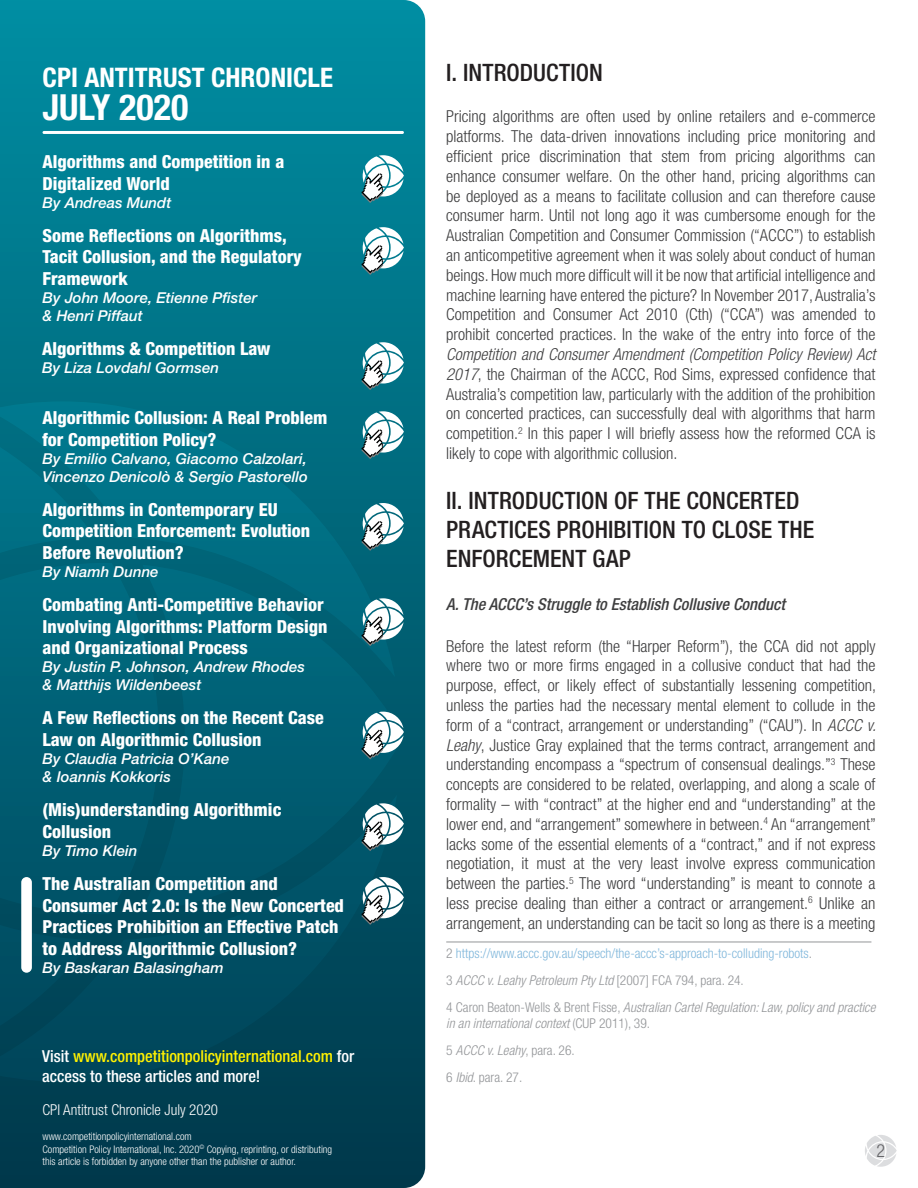
<style>
.page{position:relative;width:918px;height:1188px;background:#fff}
.page>*{position:absolute;margin:0;border:0;box-sizing:border-box;transform-origin:0 0}
.Body_Text{font:700 condensed 36px "Helvetica Neue LT Std";color:#fff}
.Body_Text-2{font:700 condensed 27px "Helvetica Neue LT Std";color:#fff}
.Sin_espaciado{font:500 condensed 24px/28.8px "Helvetica Neue LT Std";color:#231f20}
.t1{font:800 condensed 18px/21.6px "Helvetica Neue LT Std";color:#fff}
.t2{font:300 condensed 18px "Helvetica Neue LT Std";color:#636366}
.Sin_espaciado-2{font:300 condensed 16.5px/19.8px "Helvetica Neue LT Std";color:#3e3e3f;text-align:justify}
.Body_Text-3{font:500 condensed 16.5px/19.8px "Helvetica Neue LT Std";color:#fff101}
.Sin_espaciado-3{font:italic 500 condensed 16.5px "Helvetica Neue LT Std";color:#3e3e3f}
.t3{font:italic 500 15px/18px "Helvetica Neue LT Std";color:#fff}
.t4{font:300 condensed 15px "Helvetica Neue LT Std";color:#fff}
.Note{font:italic 300 condensed 13.5px/16.2px "Helvetica Neue LT Std";color:#939598}
.Note-2{font:300 condensed 13.5px "Helvetica Neue LT Std";color:#80b7db}
.Note-3{font:300 condensed 13.5px "Helvetica Neue LT Std";color:#939598}
.t5{font:300 condensed 10.5px "Helvetica Neue LT Std";color:#fff}
.s1{color:#fff}
.s2{font-style:italic}
.s3{color:#939598}
.s4{font-style:normal}
</style>
<div class="page">
<svg style="left:0;top:0;width:425px;height:1188px;background:#006e82"></svg>
<svg style="left:865px;top:1135px;width:32px;height:32px"></svg>
<div style="left:0;top:677px;width:140px;height:118px;background:#005f75"></div>
<svg style="left:0;top:795px;width:397px;height:287px;background:#00495d"></svg>
<svg style="left:0;top:401px;width:395px;height:276px;background:#006e83"></svg>
<svg style="left:140px;top:565px;width:264px;height:347px;background:#005d71"></svg>
<svg style="left:0;top:421px;width:95px;height:292px;background:#006a7f"></svg>
<svg style="left:0;top:768px;width:92px;height:289px;background:#005064"></svg>
<hr style="left:446px;top:942px;width:425px;height:1px;background:#939598">
<hr style="left:43px;top:131px;width:361px;height:3px;background:#fff;border-radius:2px">
<div style="left:21px;top:877px;width:11px;height:96px;background:#fff;border-radius:5px"></div>
<svg style="left:361px;top:155px;width:43px;height:48px"></svg>
<svg style="left:361px;top:227px;width:43px;height:48px"></svg>
<svg style="left:361px;top:342px;width:43px;height:48px"></svg>
<svg style="left:361px;top:411px;width:43px;height:48px"></svg>
<svg style="left:361px;top:503px;width:43px;height:48px"></svg>
<svg style="left:361px;top:598px;width:43px;height:48px"></svg>
<svg style="left:361px;top:712px;width:43px;height:47px"></svg>
<svg style="left:361px;top:803px;width:43px;height:48px"></svg>
<svg style="left:361px;top:877px;width:43px;height:48px"></svg>
<p class="Body_Text-2" style="left:43px;top:61px;width:292px">CPI ANTITRUST CHRONICLE</p>
<p class="Body_Text" style="left:43px;top:86px;width:147px">JULY 2020</p>
<p class="t1" style="left:43px;top:151px;width:243px">Algorithms and Competition in a<br>Digitalized World</p>
<p class="t3" style="left:43px;top:193px;width:130px">By Andreas Mundt</p>
<p class="t1" style="left:43px;top:224px;width:261px">Some Reflections on Algorithms,<br>Tacit Collusion, and the Regulatory<br>Framework</p>
<p class="t3" style="left:43px;top:289px;width:216px">By John Moore, Etienne Pfister</p>
<p class="t3" style="left:43px;top:307px;width:102px">&amp; Henri Piffaut</p>
<p class="t1" style="left:42px;top:338px;width:230px">Algorithms &amp; Competition Law</p>
<p class="t3" style="left:42px;top:359px;width:178px">By Liza Lovdahl Gormsen</p>
<p class="t1" style="left:43px;top:407px;width:286px">Algorithmic Collusion: A Real Problem for Competition Policy?</p>
<p class="t3" style="left:43px;top:449px;width:267px">By Emilio Calvano, Giacomo Calzolari,<br>Vincenzo Denicolò &amp; Sergio Pastorello</p>
<p class="t1" style="left:43px;top:498px;width:269px">Algorithms in Contemporary EU<br>Competition Enforcement: Evolution<br>Before Revolution?</p>
<p class="t3" style="left:43px;top:563px;width:118px">By Niamh Dunne</p>
<p class="t1" style="left:43px;top:594px;width:287px">Combating Anti-Competitive Behavior<br>Involving Algorithms: Platform Design and Organizational Process</p>
<p class="t3" style="left:43px;top:658px;width:264px">By Justin P. Johnson, Andrew Rhodes</p>
<p class="t3" style="left:43px;top:676px;width:160px">&amp; Matthijs Wildenbeest</p>
<p class="t1" style="left:43px;top:707px;width:283px">A Few Reflections on the Recent Case<br>Law on Algorithmic Collusion</p>
<p class="t3" style="left:43px;top:750px;width:189px">By Claudia Patricia O’Kane</p>
<p class="t3" style="left:43px;top:768px;width:130px">&amp; Ioannis Kokkoris</p>
<p class="t1" style="left:43px;top:799px;width:240px">(Mis)understanding Algorithmic<br>Collusion</p>
<p class="t3" style="left:43px;top:841px;width:96px">By Timo Klein</p>
<p class="t1" style="left:43px;top:872px;width:303px">The Australian Competition and Consumer Act 2.0: Is the New Concerted Practices Prohibition an Effective Patch to Address Algorithmic Collusion?</p>
<p class="t3" style="left:43px;top:958px;width:183px">By Baskaran Balasingham</p>
<p class="Body_Text-3" style="left:42px;top:1046px;width:313px"><span class="s1">Visit</span> www.competitionpolicyinternational.com <span class="s1">for access to these articles and more!</span></p>
<p class="t4" style="left:43px;top:1101px;width:177px">CPI Antitrust Chronicle July 2020</p>
<p class="t5" style="left:43px;top:1130px;width:151px">www.competitionpolicyinternational.com</p>
<p class="t5" style="left:43px;top:1143px;width:291px">Competition Policy International, Inc. 2020<sup>©</sup> Copying, reprinting, or distributing</p>
<p class="t5" style="left:43px;top:1156px;width:255px">this article is forbidden by anyone other than the publisher or author.</p>
<p class="Sin_espaciado" style="left:446px;top:58px;width:158px">I. INTRODUCTION</p>
<p class="Sin_espaciado-2" style="left:446px;top:106px;width:431px">Pricing algorithms are often used by online retailers and e-commerce platforms. The data-driven innovations including price monitoring and efficient price discrimination that stem from pricing algorithms can enhance consumer welfare. On the other hand, pricing algorithms can be deployed as a means to facilitate collusion and can therefore cause consumer harm. Until not long ago it was cumbersome enough for the Australian Competition and Consumer Commission (“ACCC”) to establish an anticompetitive agreement when it was solely about conduct of human beings. How much more difficult will it be now that artificial intelligence and machine learning have entered the picture? In November 2017, Australia’s Competition and Consumer Act 2010 (Cth) (“CCA”) was amended to prohibit concerted practices. In the wake of the entry into force of the <span class="s2">Competition and Consumer Amendment (Competition Policy Review) Act 2017</span>, the Chairman of the ACCC, Rod Sims, expressed confidence that Australia’s competition law, particularly with the addition of the prohibition on concerted practices, can successfully deal with algorithms that harm competition.<sup>2</sup> In this paper I will briefly assess how the reformed CCA is likely to cope with algorithmic collusion.</p>
<p class="Sin_espaciado" style="left:446px;top:486px;width:370px">II. INTRODUCTION OF THE CONCERTED<br>PRACTICES PROHIBITION TO CLOSE THE<br>ENFORCEMENT GAP</p>
<p class="Sin_espaciado-3" style="left:446px;top:594px;width:340px">A. The ACCC’s Struggle to Establish Collusive Conduct</p>
<p class="Sin_espaciado-2" style="left:446px;top:636px;width:431px">Before the latest reform (the “Harper Reform”), the CCA did not apply where two or more firms engaged in a collusive conduct that had the purpose, effect, or likely effect of substantially lessening competition, unless the parties had the necessary mental element to collude in the form of a “contract, arrangement or understanding” (“CAU”). In <span class="s2">ACCC v.<br>Leahy</span>, Justice Gray explained that the terms contract, arrangement and understanding encompass a “spectrum of consensual dealings.”<sup>3</sup> These concepts are considered to be related, overlapping, and along a scale of formality – with “contract” at the higher end and “understanding” at the lower end, and “arrangement” somewhere in between.<sup>4</sup> An “arrangement” lacks some of the essential elements of a “contract,” and if not express negotiation, it must at the very least involve express communication between the parties.<sup>5</sup> The word “understanding” is meant to connote a less precise dealing than either a contract or arrangement.<sup>6</sup> Unlike an arrangement, an understanding can be tacit so long as there is a meeting</p>
<p class="Note-2" style="left:446px;top:946px;width:367px"><span class="s3">2</span> https://www.accc.gov.au/speech/the-accc’s-approach-to-colluding-robots<span class="s3">.</span></p>
<p class="Note" style="left:446px;top:972px;width:299px"><span class="s4">3</span> ACCC v. Leahy Petroleum Pty Ltd <span class="s4">[2007] FCA 794, para. 24.</span></p>
<p class="Note" style="left:446px;top:999px;width:431px"><span class="s4">4 Caron Beaton-Wells &amp; Brent Fisse,</span> Australian Cartel Regulation: Law, policy and practice in an international context <span class="s4">(CUP 2011), 39.</span></p>
<p class="Note" style="left:446px;top:1042px;width:130px"><span class="s4">5</span> ACCC v. Leahy<span class="s4">, para. 26.</span></p>
<p class="Note-3" style="left:446px;top:1069px;width:78px">6 <span class="s2">Ibid</span>. para. 27.</p>
<p class="t2" style="left:876px;top:1141px;width:10px">2</p>
</div>
